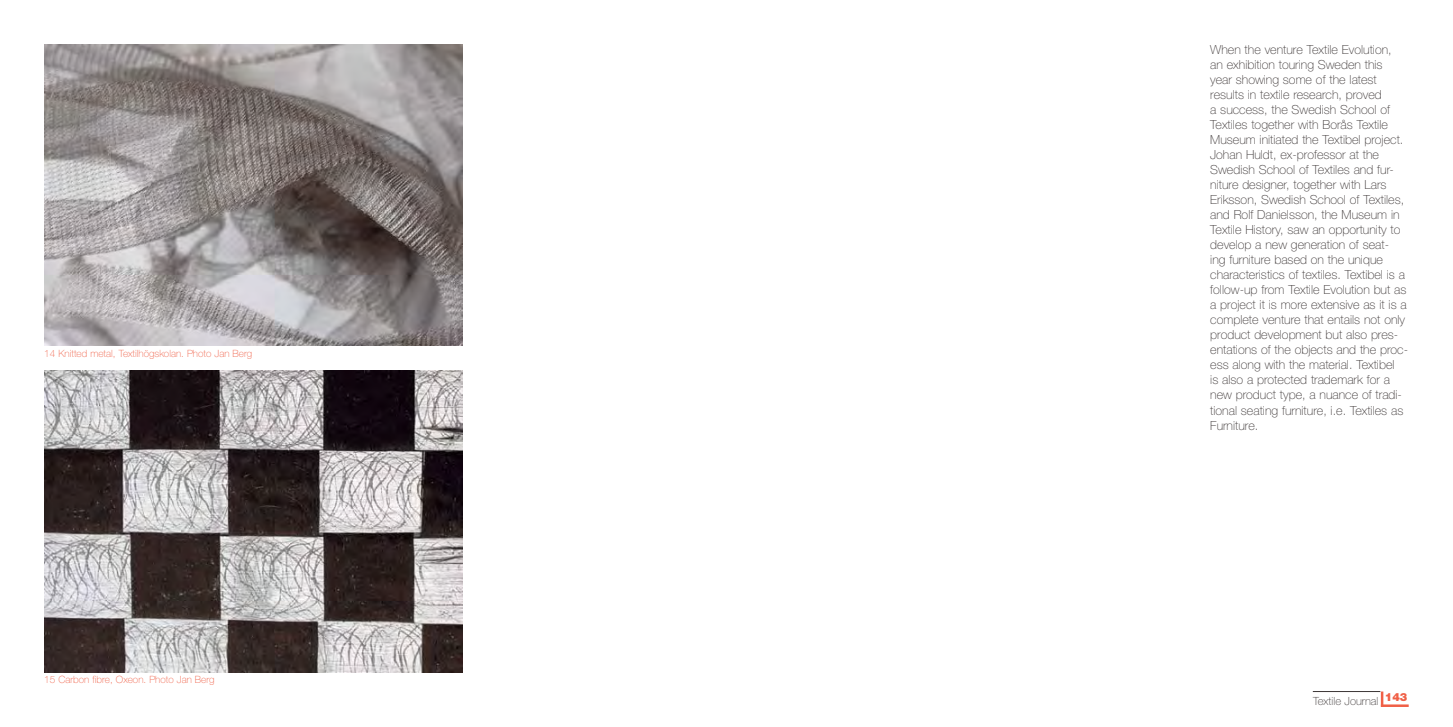
<style>
.page{position:relative;width:1453px;height:727px;background:#fff}
.page>*{position:absolute;margin:0;border:0;box-sizing:border-box;transform-origin:0 0}
.t1{font:100 12.5px/15px "Helvetica Neue";color:#3c3636}
.t2{font:100 11.25px "Helvetica Neue";color:#3c3636}
.t3{font:900 11.25px "Helvetica Neue";color:#f06047}
.t4{font:100 10px "Helvetica Neue";color:#f06047}
</style>
<div class="page">
<hr style="left:1381px;top:704px;width:27px;height:2px;background:#f06047">
<svg style="left:1381px;top:691px;width:2px;height:13px"></svg>
<hr style="left:1313px;top:691px;width:67px;height:1px;background:#3c3636">
<img style="left:44px;top:44px;width:418px;height:301px">
<img style="left:44px;top:370px;width:418px;height:301px">
<p class="t4" style="left:44px;top:348px;width:209px">14 Knitted metal, Textilhögskolan. Photo Jan Berg</p>
<p class="t4" style="left:44px;top:674px;width:172px">15 Carbon fibre, Oxeon. Photo Jan Berg</p>
<p class="t1" style="left:1210px;top:42px;width:199px">When the venture Textile Evolution,<br>an exhibition touring Sweden this<br>year showing some of the latest results in textile research, proved<br>a success, the Swedish School of Textiles together with Borås Textile Museum initiated the Textibel project.<br>Johan Huldt, ex-professor at the Swedish School of Textiles and fur&shy;niture designer, together with Lars Eriksson, Swedish School of Textiles, and Rolf Danielsson, the Museum in Textile History, saw an opportunity to develop a new generation of seat-<br>ing furniture based on the unique characteristics of textiles. Textibel is a follow-up from Textile Evolution but as a project it is more extensive as it is a complete venture that entails not only product development but also pres&shy;entations of the objects and the proc&shy;ess along with the material. Textibel<br>is also a protected trademark for a new product type, a nuance of tradi&shy;tional seating furniture, i.e. Textiles as Furniture.</p>
<p class="t2" style="left:1313px;top:694px;width:67px">Textile Journal</p>
<p class="t3" style="left:1385px;top:690px;width:24px">143</p>
</div>
